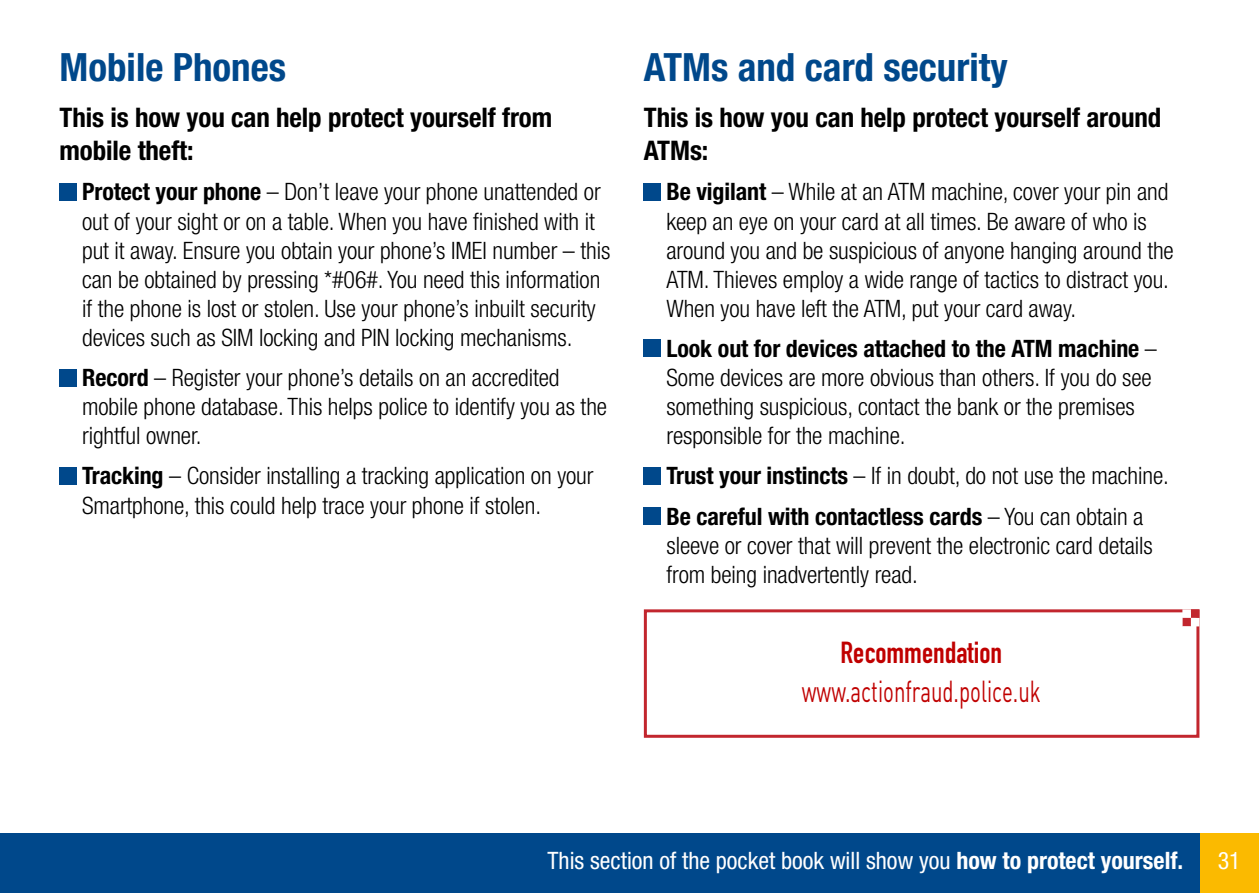
<style>
.page{position:relative;width:1259px;height:893px;background:#fff}
.page>*{position:absolute;margin:0;border:0;box-sizing:border-box;transform-origin:0 0}
.t1{font:700 condensed 39px "Helvetica Neue";color:#00488b}
.t2{font:30px "DIN";color:#c00000;scale:.68 1}
.t3{font:700 30px "DIN Condensed";color:#c00000}
.t4{font:700 condensed 27px/33px "Helvetica Neue";letter-spacing:-.005em;color:#000}
.t5{font:300 condensed 24px/29.1px "Helvetica Neue";letter-spacing:-.005em;color:#000}
.t6{font:700 condensed 24px/40.2px "Helvetica Neue";letter-spacing:-.005em;color:#000}
.t7{font:condensed 24px "Helvetica Neue";color:#fff}
.s1{font-weight:700}
.s2{font-weight:300}
</style>
<div class="page">
<div style="left:1199px;top:833px;width:60px;height:60px;background:#fbba00"></div>
<div style="left:0;top:833px;width:1199px;height:60px;background:#00488b"></div>
<div style="left:60px;top:183px;width:17px;height:17px;background:#00488b"></div>
<div style="left:60px;top:369px;width:17px;height:17px;background:#00488b"></div>
<div style="left:60px;top:467px;width:17px;height:17px;background:#00488b"></div>
<div style="left:644px;top:183px;width:17px;height:17px;background:#00488b"></div>
<div style="left:644px;top:340px;width:17px;height:17px;background:#00488b"></div>
<div style="left:644px;top:467px;width:17px;height:17px;background:#00488b"></div>
<div style="left:644px;top:508px;width:17px;height:17px;background:#00488b"></div>
<div style="left:644px;top:609px;width:555px;height:129px;border:3px solid #c2262e"></div>
<div style="left:1191px;top:609px;width:8px;height:9px;background:#c2262e"></div>
<div style="left:1190px;top:618px;width:9px;height:8px;background:#fff"></div>
<div style="left:1182px;top:609px;width:9px;height:9px;background:#fff"></div>
<div style="left:1182px;top:618px;width:9px;height:8px;background:#c2262e"></div>
<h1 class="t1" style="left:60px;top:44px;width:228px">Mobile Phones</h1>
<p class="t4" style="left:60px;top:101px;width:494px">This is how you can help protect yourself from mobile theft:</p>
<p class="t5" style="left:82px;top:177px;width:530px"><span class="s1">Protect your phone</span> – Don’t leave your phone unattended or out of your sight or on a table. When you have finished with it put it away. Ensure you obtain your phone’s IMEI number – this can be obtained by pressing *#06#. You need this information if the phone is lost or stolen. Use your phone’s inbuilt security devices such as SIM locking and PIN locking mechanisms.</p>
<p class="t5" style="left:82px;top:363px;width:526px"><span class="s1">Record</span> – Register your phone’s details on an accredited mobile phone database. This helps police to identify you as the rightful owner.</p>
<p class="t5" style="left:82px;top:461px;width:513px"><span class="s1">Tracking</span> – Consider installing a tracking application on your<br>Smartphone, this could help trace your phone if stolen.</p>
<h1 class="t1" style="left:644px;top:44px;width:365px">ATMs and card security</h1>
<p class="t4" style="left:644px;top:101px;width:519px">This is how you can help protect yourself around<br>ATMs:</p>
<p class="t5" style="left:666px;top:177px;width:509px"><span class="s1">Be vigilant</span> – While at an ATM machine, cover your pin and keep an eye on your card at all times. Be aware of who is around you and be suspicious of anyone hanging around the ATM. Thieves employ a wide range of tactics to distract you.<br>When you have left the ATM, put your card away.</p>
<p class="t5" style="left:666px;top:334px;width:492px"><span class="s1">Look out for devices attached to the ATM machine</span> – Some devices are more obvious than others. If you do see something suspicious, contact the bank or the premises responsible for the machine.</p>
<p class="t6" style="left:666px;top:455px;width:504px">Trust your instincts <span class="s2">– If in doubt, do not use the machine.<br></span>Be careful with contactless cards <span class="s2">– You can obtain a</span></p>
<p class="t5" style="left:666px;top:530px;width:488px">sleeve or cover that will prevent the electronic card details from being inadvertently read.</p>
<p class="t3" style="left:840px;top:632px;width:163px">Recommendation</p>
<p class="t2" style="left:802px;top:672px;width:353px">www.actionfraud.police.uk</p>
<p class="t7" style="left:547px;top:847px;width:637px">This section of the pocket book will show you <span class="s1">how to protect yourself.</span></p>
<p class="t7" style="left:1217px;top:847px;width:25px">31</p>
</div>
